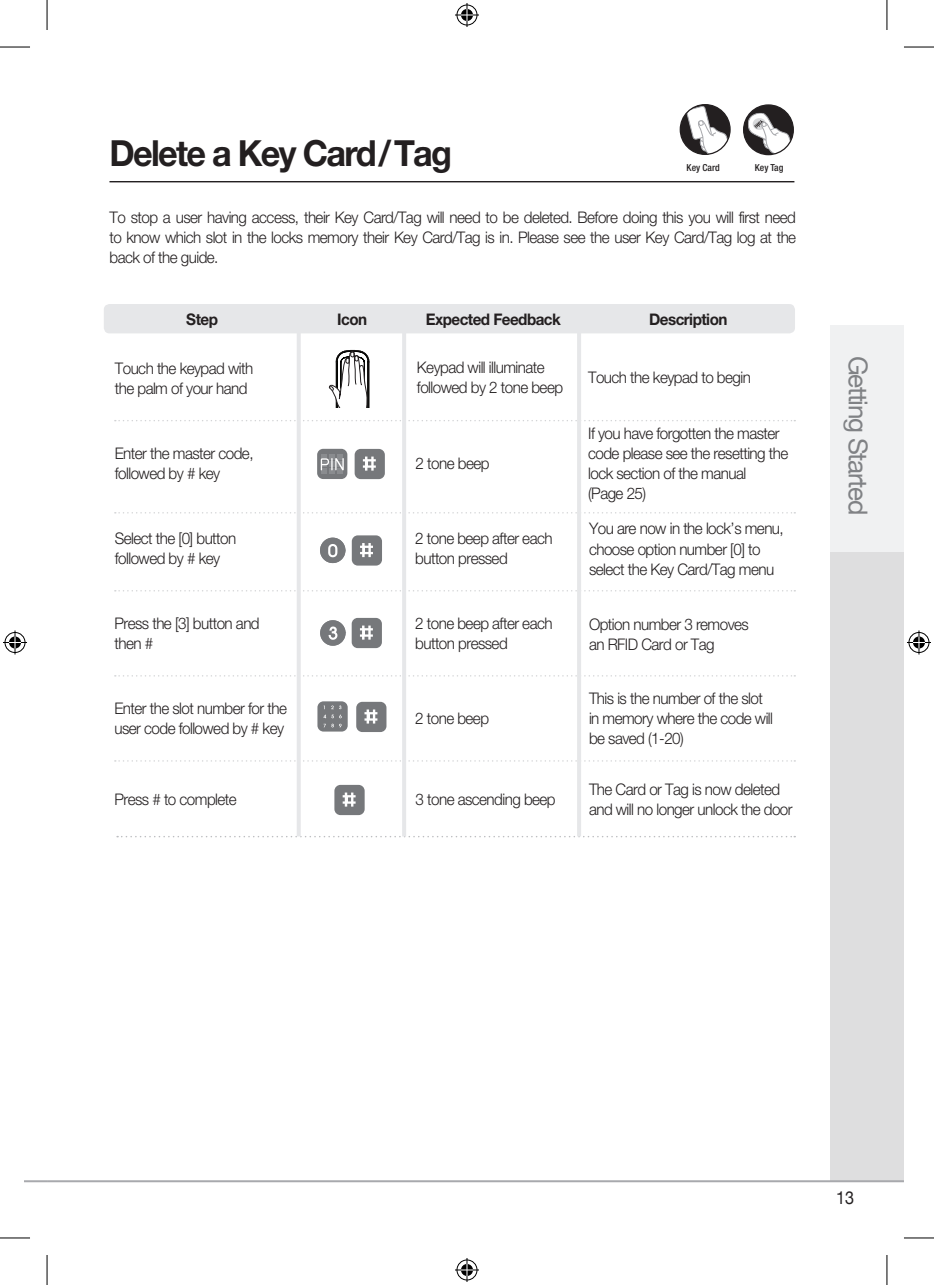
<style>
.page{position:relative;width:934px;height:1285px;background:#fff}
.page>*{position:absolute;margin:0;border:0;box-sizing:border-box;transform-origin:0 0}
.t1{font:700 36px "Helvetica Neue";letter-spacing:-.05em;color:#231f20;scale:.95 1}
.t2{font:26px "Helvetica Neue";letter-spacing:-.05em;color:#808285}
.t3{font:18px "Helvetica Neue";color:#231f20;scale:.9 1}
.t4{font:300 16px/20px "Helvetica Neue";letter-spacing:-.035em;color:#231f20;scale:.95 1}
.t5{font:700 16px "Helvetica Neue";letter-spacing:-.035em;color:#231f20;scale:.95 1}
.t6{font:500 condensed 9.6px "Helvetica Neue LT Std";color:#231f20}
</style>
<div class="page">
<div style="left:829px;top:325px;width:74px;height:856px;background:#dededf"></div>
<hr style="left:109px;top:181px;width:685px;height:1px;background:#231f20">
<svg style="left:115px;top:420px;width:680px;height:1px"></svg>
<svg style="left:115px;top:512px;width:680px;height:1px"></svg>
<svg style="left:115px;top:590px;width:680px;height:1px"></svg>
<svg style="left:115px;top:675px;width:680px;height:1px"></svg>
<svg style="left:115px;top:760px;width:680px;height:1px"></svg>
<svg style="left:117px;top:836px;width:677px;height:1px"></svg>
<div style="left:104px;top:304px;width:690px;height:29px;background:#e6e7e9;border-radius:6px"></div>
<div style="left:351px;top:535px;width:31px;height:30px;background:#76787b;border-radius:6px"></div>
<svg style="left:360px;top:543px;width:13px;height:14px"></svg>
<svg style="left:320px;top:537px;width:25px;height:26px"></svg>
<div style="left:354px;top:449px;width:30px;height:30px;background:#76787b;border-radius:6px"></div>
<svg style="left:363px;top:456px;width:12px;height:14px"></svg>
<div style="left:317px;top:449px;width:30px;height:30px;background:#76787b;border-radius:6px"></div>
<svg style="left:320px;top:454px;width:23px;height:20px"></svg>
<div style="left:351px;top:618px;width:31px;height:30px;background:#76787b;border-radius:6px"></div>
<svg style="left:360px;top:625px;width:13px;height:14px"></svg>
<svg style="left:320px;top:620px;width:25px;height:25px"></svg>
<div style="left:356px;top:702px;width:30px;height:30px;background:#76787b;border-radius:6px"></div>
<svg style="left:364px;top:709px;width:13px;height:14px"></svg>
<div style="left:317px;top:701px;width:30px;height:30px;background:#76787b;border-radius:6px"></div>
<svg style="left:323px;top:705px;width:18px;height:22px"></svg>
<hr style="left:24px;top:1180px;width:23px;height:2px;background:#a8a9ad">
<hr style="left:47px;top:1180px;width:856px;height:2px;background:#a8a9ad">
<div style="left:680px;top:105px;width:49px;height:49px;background:#231f20;border-radius:50%"></div>
<svg style="left:685px;top:105px;width:44px;height:49px"></svg>
<div style="left:679px;top:104px;width:51px;height:51px;border:1px solid #231f20;border-radius:50%"></div>
<div style="left:743px;top:105px;width:50px;height:50px;background:#231f20;border-radius:50%"></div>
<svg style="left:747px;top:113px;width:46px;height:42px"></svg>
<div style="left:742px;top:104px;width:51px;height:51px;border:1px solid #231f20;border-radius:50%"></div>
<svg style="left:329px;top:350px;width:40px;height:57px"></svg>
<svg style="left:296px;top:333px;width:4px;height:503px;fill:#e6e7e9"></svg>
<hr style="left:402px;top:332px;width:4px;height:504px;background:#e6e7e9">
<hr style="left:577px;top:330px;width:4px;height:506px;background:#e6e7e9">
<div style="left:829px;top:325px;width:74px;height:227px;background:#f0f1f2"></div>
<div style="left:334px;top:785px;width:30px;height:30px;background:#76787b;border-radius:6px"></div>
<svg style="left:342px;top:792px;width:13px;height:14px"></svg>
<hr style="left:0;top:47px;width:30px;height:1px;background:#000">
<hr style="left:903px;top:47px;width:30px;height:1px;background:#000">
<hr style="left:0;top:1237px;width:30px;height:1px;background:#000">
<hr style="left:903px;top:1237px;width:30px;height:1px;background:#000">
<hr style="left:47px;top:0;width:1px;height:30px;background:#000">
<hr style="left:47px;top:1255px;width:1px;height:30px;background:#000">
<hr style="left:886px;top:0;width:1px;height:30px;background:#000">
<hr style="left:886px;top:1255px;width:1px;height:30px;background:#000">
<svg style="left:455px;top:3px;width:24px;height:24px"></svg>
<svg style="left:455px;top:1258px;width:24px;height:24px"></svg>
<svg style="left:3px;top:630px;width:24px;height:24px"></svg>
<svg style="left:907px;top:630px;width:23px;height:24px"></svg>
<h1 class="t1" style="left:109px;top:131px;width:362px">Delete a Key Card/Tag</h1>
<p class="t6" style="left:686px;top:162px;width:35px">Key Card</p>
<p class="t6" style="left:754px;top:162px;width:30px">Key Tag</p>
<p class="t4" style="left:109px;top:207px;width:724px;text-align:justify">To stop a user having access, their Key Card/Tag will need to be deleted. Before doing this you will first need to know which slot in the locks memory their Key Card/Tag is in. Please see the user Key Card/Tag log at the back of the guide.</p>
<p class="t5" style="left:186px;top:309px;width:35px">Step</p>
<p class="t5" style="left:337px;top:309px;width:33px">Icon</p>
<p class="t5" style="left:425px;top:309px;width:144px">Expected Feedback</p>
<p class="t5" style="left:648px;top:309px;width:84px">Description</p>
<p class="t4" style="left:417px;top:357px;width:155px">Keypad will illuminate followed by 2 tone beep</p>
<p class="t4" style="left:115px;top:358px;width:147px">Touch the keypad with the palm of your hand</p>
<p class="t4" style="left:588px;top:367px;width:173px">Touch the keypad to begin</p>
<p class="t4" style="left:115px;top:443px;width:147px">Enter the master code, followed by # key</p>
<p class="t4" style="left:115px;top:528px;width:129px">Select the [0] button followed by # key</p>
<p class="t4" style="left:415px;top:453px;width:79px">2 tone beep</p>
<p class="t4" style="left:415px;top:528px;width:146px">2 tone beep after each button pressed</p>
<p class="t4" style="left:588px;top:423px;width:212px">If you have forgotten the master code please see the resetting the lock section of the manual<br>(Page 25)</p>
<p class="t4" style="left:588px;top:518px;width:206px">You are now in the lock’s menu, choose option number [0] to select the Key Card/Tag menu</p>
<p class="t4" style="left:114px;top:613px;width:154px">Press the [3] button and then #</p>
<p class="t4" style="left:415px;top:613px;width:146px">2 tone beep after each button pressed</p>
<p class="t4" style="left:588px;top:613px;width:170px">Option number 3 removes an RFID Card or Tag</p>
<p class="t4" style="left:114px;top:698px;width:183px">Enter the slot number for the user code followed by # key</p>
<p class="t4" style="left:415px;top:708px;width:79px">2 tone beep</p>
<p class="t4" style="left:588px;top:688px;width:195px">This is the number of the slot in memory where the code will be saved (1-20)</p>
<p class="t4" style="left:114px;top:789px;width:130px">Press # to complete</p>
<p class="t4" style="left:588px;top:778px;width:216px">The Card or Tag is now deleted and will no longer unlock the door</p>
<p class="t4" style="left:415px;top:789px;width:149px">3 tone ascending beep</p>
<h2 class="t2" style="left:876px;top:355px;width:161px;rotate:90deg">Getting Started</h2>
<p class="t3" style="left:835px;top:1184px;width:22px">13</p>
</div>
